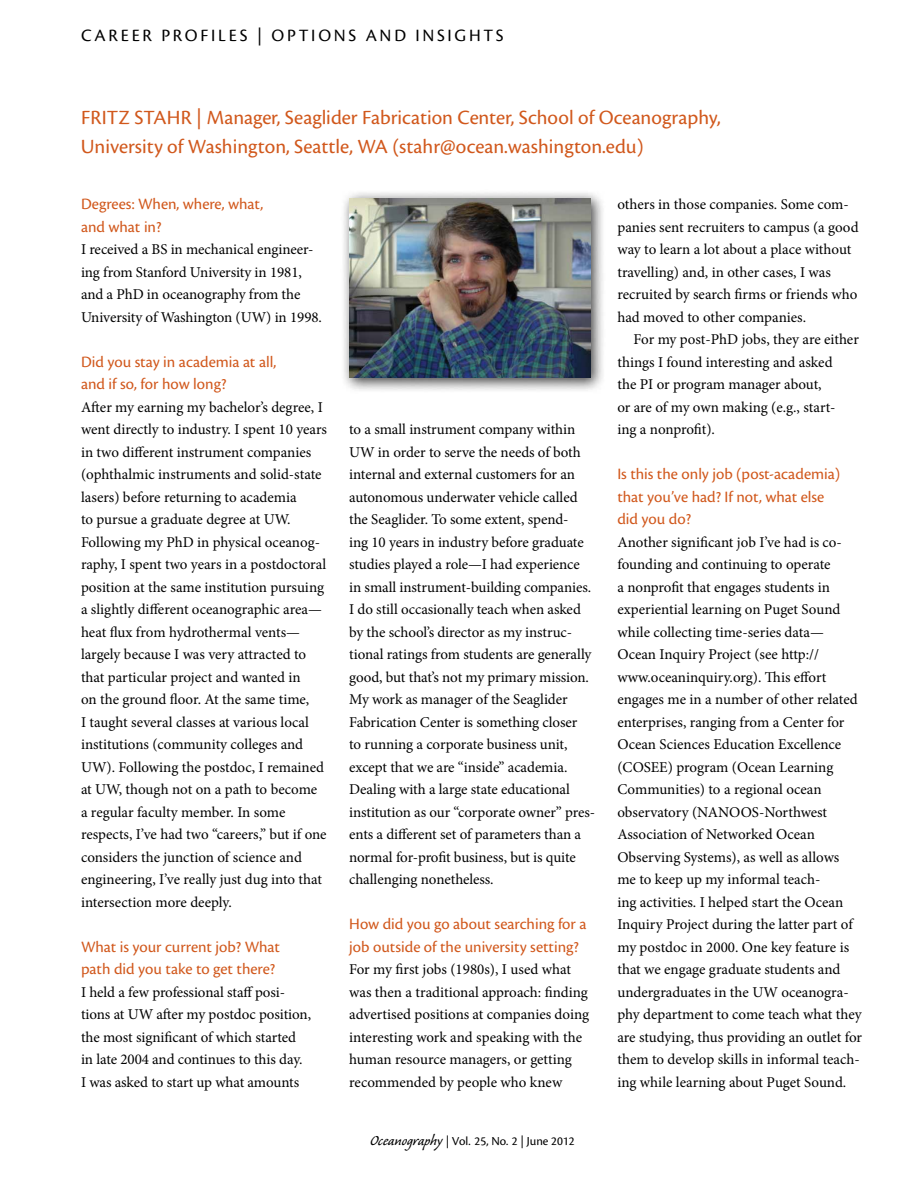
<style>
.page{position:relative;width:918px;height:1188px;background:#fff}
.page>*{position:absolute;margin:0;border:0;box-sizing:border-box;transform-origin:0 0}
.t1{font:21px/28.5px "Cronos Pro";color:#d1581c}
.t2{font:18px "Cronos Pro";letter-spacing:.155em;color:#000}
.t3{font:16.5px/22.5px "Cronos Pro";color:#d1581c}
.t4{font:15px/22.5px "Minion Pro";letter-spacing:-.005em;color:#000}
.t5{font:12.75px "Cronos Pro";color:#000}
.s1{font-family:"Caliban";font-size:18px}
</style>
<div class="page">
<div style="left:340px;top:189px;width:266px;height:205px;background:#000;opacity:.75"></div>
<img style="left:349px;top:198px;width:242px;height:180px">
<p class="t2" style="left:81px;top:25px;width:424px">Career Profiles | Op tions and Insights</p>
<h1 class="t1" style="left:81px;top:104px;width:641px">Fritz Stahr | Manager, Seaglider Fabrication Center, School of Oceanography,<br>University of Washington, Seattle, WA (stahr@ocean.washington.edu)</h1>
<p class="t3" style="left:81px;top:193px;width:184px">Degrees: When, where, what, and what in?</p>
<p class="t4" style="left:81px;top:238px;width:243px">I received a BS in mechanical engineer&shy;ing from Stanford University in 1981, and a PhD in oceanography from the University of Washington (UW) in 1998.</p>
<p class="t3" style="left:81px;top:351px;width:197px">Did you stay in academia at all, and if so, for how long?</p>
<p class="t4" style="left:81px;top:396px;width:248px">After my earning my bachelor’s degree, I went directly to industry. I spent 10 years in two different instrument companies (ophthalmic instruments and solid-state lasers) before returning to academia<br>to pursue a graduate degree at UW.<br>Following my PhD in physical oceanog&shy;raphy, I spent two years in a postdoctoral position at the same institution pursuing a slightly different oceanographic area— heat flux from hydrothermal vents— largely because I was very attracted to that particular project and wanted in<br>on the ground floor. At the same time,<br>I taught several classes at various local institutions (community colleges and UW). Following the postdoc, I remained at UW, though not on a path to become a regular faculty member. In some respects, I’ve had two “careers,” but if one considers the junction of science and engineering, I’ve really just dug into that intersection more deeply.</p>
<p class="t3" style="left:81px;top:936px;width:201px">What is your current job? What path did you take to get there?</p>
<p class="t4" style="left:81px;top:981px;width:232px">I held a few professional staff posi&shy;tions at UW after my postdoc position, the most significant of which started in late 2004 and continues to this day.<br>I was asked to start up what amounts</p>
<p class="t4" style="left:349px;top:418px;width:247px">to a small instrument company within UW in order to serve the needs of both internal and external customers for an autonomous underwater vehicle called the Seaglider. To some extent, spend-<br>ing 10 years in industry before graduate studies played a role—I had experience in small instrument-building companies.<br>I do still occasionally teach when asked by the school’s director as my instruc&shy;tional ratings from students are generally good, but that’s not my primary mission.<br>My work as manager of the Seaglider Fabrication Center is something closer<br>to running a corporate business unit, except that we are “inside” academia.<br>Dealing with a large state educational institution as our “corporate owner” pres&shy;ents a different set of parameters than a normal for-profit business, but is quite challenging nonetheless.</p>
<p class="t3" style="left:349px;top:913px;width:239px">How did you go about searching for a job outside of the university setting?</p>
<p class="t4" style="left:349px;top:958px;width:241px">For my first jobs (1980s), I used what was then a traditional approach: finding advertised positions at companies doing interesting work and speaking with the human resource managers, or getting recommended by people who knew</p>
<p class="t5" style="left:370px;top:1134px;width:206px"><span class="s1">Oceanography</span> | Vol. 25, No. 2 | June 2012</p>
<p class="t4" style="left:617px;top:193px;width:243px">others in those companies. Some com&shy;panies sent recruiters to campus (a good way to learn a lot about a place without travelling) and, in other cases, I was recruited by search firms or friends who had moved to other companies.</p>
<p class="t4" style="left:617px;top:328px;width:243px;text-indent:16px">For my post-PhD jobs, they are either things I found interesting and asked<br>the PI or program manager about,<br>or are of my own making (e.g., start-<br>ing a nonprofit).</p>
<p class="t3" style="left:617px;top:463px;width:224px">Is this the only job (post-academia) that you’ve had? If not, what else did you do?</p>
<p class="t4" style="left:617px;top:531px;width:246px">Another significant job I’ve had is co&shy;founding and continuing to operate<br>a nonprofit that engages students in experiential learning on Puget Sound while collecting time-series data— Ocean Inquiry Project (see http:// www.oceaninquiry.org). This effort engages me in a number of other related enterprises, ranging from a Center for Ocean Sciences Education Excellence (COSEE) program (Ocean Learning Communities) to a regional ocean observatory (NANOOS-Northwest Association of Networked Ocean Observing Systems), as well as allows<br>me to keep up my informal teach-<br>ing activities. I helped start the Ocean Inquiry Project during the latter part of my postdoc in 2000. One key feature is that we engage graduate students and undergraduates in the UW oceanogra&shy;phy department to come teach what they are studying, thus providing an outlet for them to develop skills in informal teach&shy;ing while learning about Puget Sound.</p>
</div>
